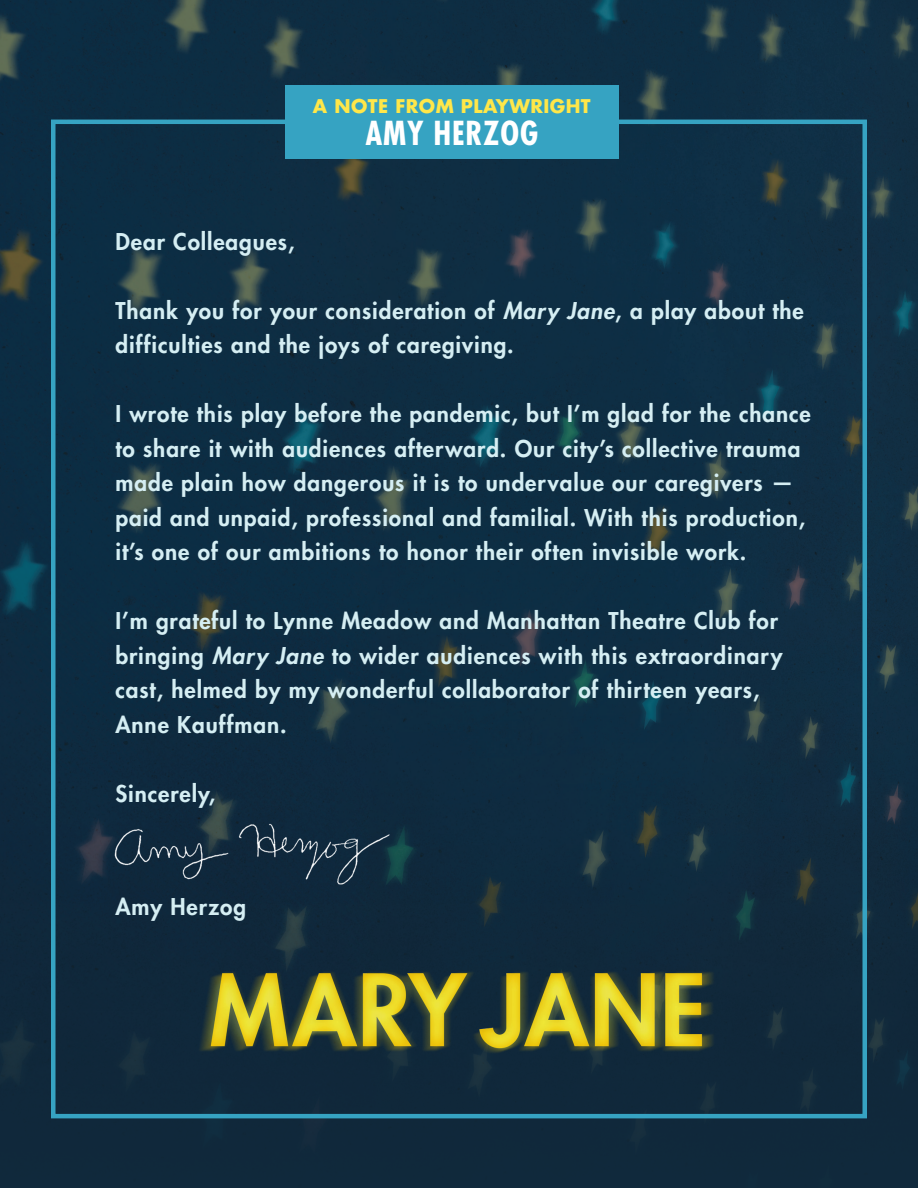
<style>
.page{position:relative;width:918px;height:1188px;background:#fff}
.page>*{position:absolute;margin:0;border:0;box-sizing:border-box;transform-origin:0 0}
.t1{font:700 condensed 32.25px "Futura Std";letter-spacing:.025em;color:#fff}
.t2{font:800 22.5px/34.5px "Futura Std";letter-spacing:.04em;color:#d5eef3}
.t3{font:700 18.45px "Futura Std";letter-spacing:.025em;color:#ffe749}
.s1{font-style:italic}
</style>
<div class="page">
<img style="left:0;top:0;width:918px;height:1188px">
<img style="left:107px;top:818px;width:291px;height:71px">
<img style="left:197px;top:954px;width:524px;height:106px">
<div style="left:51px;top:120px;width:816px;height:998px;border:4px solid #36a3c2"></div>
<div style="left:285px;top:85px;width:333px;height:73px;background:#36a3c2"></div>
<p class="t3" style="left:313px;top:94px;width:279px">A NOTE FROM PLAYWRIGHT</p>
<h1 class="t1" style="left:365px;top:113px;width:174px">AMY HERZOG</h1>
<p class="t2" style="left:115px;top:224px;width:181px">Dear Colleagues,</p>
<p class="t2" style="left:115px;top:293px;width:690px">Thank you for your consideration of <span class="s1">Mary Jane</span>, a play about the difficulties and the joys of caregiving.</p>
<p class="t2" style="left:115px;top:397px;width:697px">I wrote this play before the pandemic, but I’m glad for the chance to share it with audiences afterward. Our city’s collective trauma made plain how dangerous it is to undervalue our caregivers — paid and unpaid, professional and familial. With this production, it’s one of our ambitions to honor their often invisible work.</p>
<p class="t2" style="left:115px;top:604px;width:669px">I’m grateful to Lynne Meadow and Manhattan Theatre Club for bringing <span class="s1">Mary Jane</span> to wider audiences with this extraordinary cast, helmed by my wonderful collaborator of thirteen years, Anne Kauffman.</p>
<p class="t2" style="left:115px;top:776px;width:101px">Sincerely,</p>
<p class="t2" style="left:115px;top:889px;width:132px">Amy Herzog</p>
</div>
